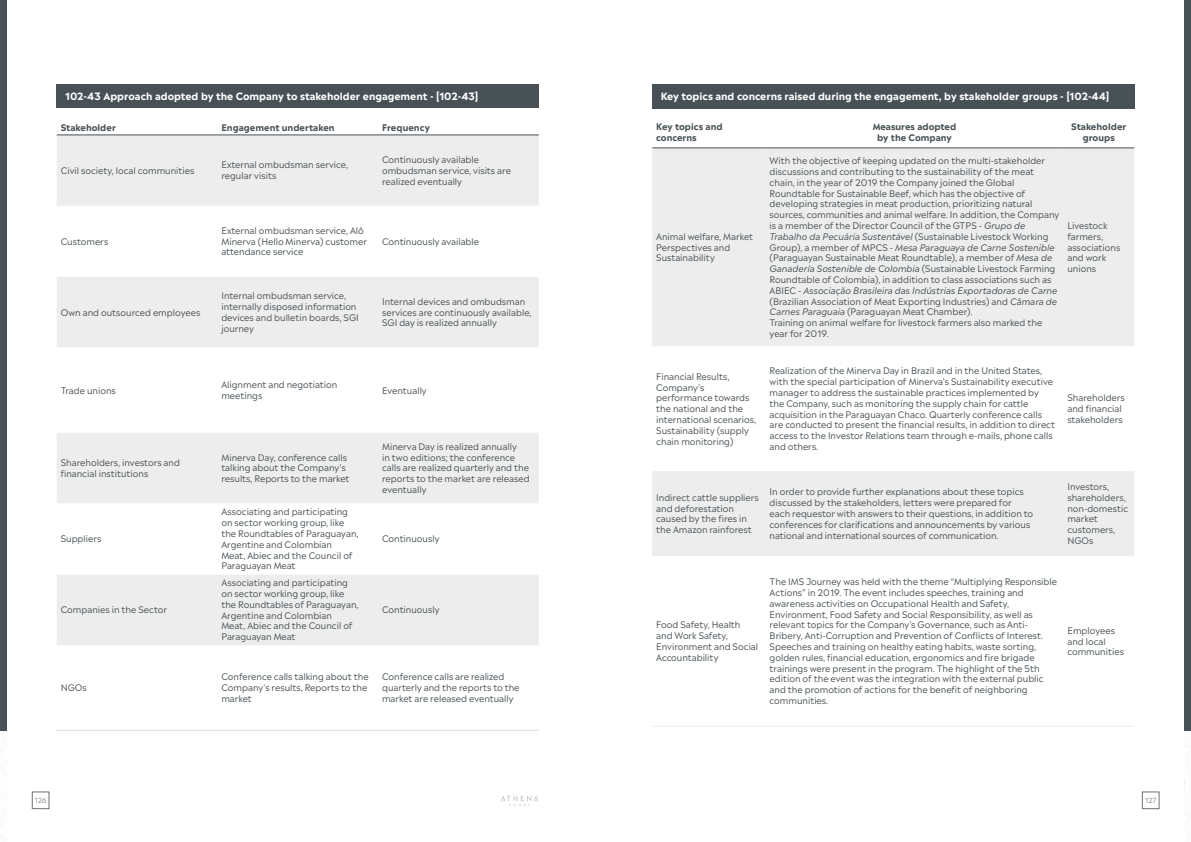
<style>
.page{position:relative;width:1191px;height:842px;background:#fff}
.page>*{position:absolute;margin:0;border:0;box-sizing:border-box;transform-origin:0 0}
.t1{font:700 10px "Madera";color:#fff}
.t2{font:9px/10.8px "Madera";color:#485156}
.t3{font:700 9px/10.8px "Madera";color:#485156;text-align:center}
.t4{font:300 7px "Madera";letter-spacing:-.02em;color:#706f6f}
.s1{font-style:italic}
</style>
<div class="page">
<div style="left:0;top:0;width:7px;height:731px;background:#485156"></div>
<div style="left:1183px;top:0;width:8px;height:731px;background:#485156"></div>
<svg style="left:1183px;top:719px;width:2px;height:65px"></svg>
<div style="left:32px;top:792px;width:17px;height:17px;border:1px solid #706f6f"></div>
<div style="left:1142px;top:792px;width:17px;height:17px;border:1px solid #706f6f"></div>
<svg style="left:501px;top:795px;width:37px;height:11px"></svg>
<div style="left:57px;top:84px;width:482px;height:24px;background:#485156"></div>
<div style="left:652px;top:84px;width:482px;height:24px;background:#485156"></div>
<div style="left:57px;top:135px;width:482px;height:510px;background:#ededed"></div>
<svg style="left:57px;top:206px;width:482px;height:368px"></svg>
<hr style="left:57px;top:134px;width:160px;height:1px;background:#485156">
<hr style="left:217px;top:134px;width:161px;height:1px;background:#485156">
<hr style="left:378px;top:134px;width:161px;height:1px;background:#485156">
<hr style="left:57px;top:730px;width:160px;height:1px;background:#dadada">
<hr style="left:217px;top:730px;width:161px;height:1px;background:#dadada">
<hr style="left:378px;top:730px;width:161px;height:1px;background:#dadada">
<div style="left:652px;top:148px;width:482px;height:198px;background:#ededed"></div>
<div style="left:652px;top:471px;width:482px;height:85px;background:#ededed"></div>
<hr style="left:652px;top:147px;width:113px;height:1px;background:#485156">
<hr style="left:765px;top:147px;width:298px;height:1px;background:#485156">
<hr style="left:1063px;top:147px;width:71px;height:1px;background:#485156">
<hr style="left:652px;top:726px;width:113px;height:1px;background:#ededed">
<hr style="left:765px;top:726px;width:298px;height:1px;background:#ededed">
<hr style="left:1063px;top:726px;width:71px;height:1px;background:#ededed">
<p class="t1" style="left:65px;top:87px;width:414px">102-43 Approach adopted by the Company to stakeholder engagement - [102-43]</p>
<p class="t1" style="left:660px;top:87px;width:450px">Key topics and concerns raised during the engagement, by stakeholder groups - [102-44]</p>
<p class="t3" style="left:61px;top:121px;width:57px">Stakeholder</p>
<p class="t3" style="left:221px;top:121px;width:115px">Engagement undertaken</p>
<p class="t3" style="left:382px;top:121px;width:49px">Frequency</p>
<p class="t2" style="left:61px;top:164px;width:135px">Civil society, local communities</p>
<p class="t2" style="left:221px;top:158px;width:128px">External ombudsman service, regular visits</p>
<p class="t2" style="left:382px;top:153px;width:130px">Continuously available ombudsman service, visits are realized eventually</p>
<p class="t3" style="left:656px;top:120px;width:68px;text-align:left">Key topics and concerns</p>
<p class="t3" style="left:872px;top:120px;width:85px">Measures adopted by the Company</p>
<p class="t3" style="left:1071px;top:120px;width:57px">Stakeholder groups</p>
<p class="t2" style="left:769px;top:154px;width:291px">With the objective of keeping updated on the multi-stakeholder discussions and contributing to the sustainability of the meat chain, in the year of 2019 the Company joined the Global Roundtable for Sustainable Beef, which has the objective of developing strategies in meat production, prioritizing natural sources, communities and animal welfare. In addition, the Company is a member of the Director Council of the GTPS - <span class="s1">Grupo de Trabalho da Pecuária Sustentável</span> (Sustainable Livestock Working Group), a member of MPCS - <span class="s1">Mesa Paraguaya de Carne Sostenible </span>(Paraguayan Sustainable Meat Roundtable), a member of <span class="s1">Mesa de Ganadería Sostenible de Colombia</span> (Sustainable Livestock Farming Roundtable of Colombia), in addition to class associations such as ABIEC - <span class="s1">Associação Brasileira das Indústrias Exportadoras de Carne </span>(Brazilian Association of Meat Exporting Industries) and <span class="s1">Câmara de Carnes Paraguaia</span> (Paraguayan Meat Chamber).<br>Training on animal welfare for livestock farmers also marked the year for 2019.</p>
<p class="t2" style="left:1067px;top:219px;width:54px">Livestock farmers, associations and work unions</p>
<p class="t2" style="left:61px;top:235px;width:49px">Customers</p>
<p class="t2" style="left:221px;top:224px;width:147px">External ombudsman service, Alô<br>Minerva (Hello Minerva) customer attendance service</p>
<p class="t2" style="left:382px;top:235px;width:99px">Continuously available</p>
<p class="t2" style="left:656px;top:230px;width:98px">Animal welfare, Market<br>Perspectives and<br>Sustainability</p>
<p class="t2" style="left:221px;top:289px;width:139px">Internal ombudsman service, internally disposed information devices and bulletin boards, SGI journey</p>
<p class="t2" style="left:382px;top:295px;width:151px">Internal devices and ombudsman services are continuously available,<br>SGI day is realized annually</p>
<p class="t2" style="left:61px;top:306px;width:141px">Own and outsourced employees</p>
<p class="t2" style="left:61px;top:384px;width:57px">Trade unions</p>
<p class="t2" style="left:221px;top:378px;width:117px">Alignment and negotiation meetings</p>
<p class="t2" style="left:382px;top:384px;width:46px">Eventually</p>
<p class="t2" style="left:61px;top:456px;width:121px">Shareholders, investors and financial institutions</p>
<p class="t2" style="left:221px;top:451px;width:130px">Minerva Day, conference calls talking about the Company's results, Reports to the market</p>
<p class="t2" style="left:382px;top:440px;width:149px">Minerva Day is realized annually<br>in two editions; the conference calls are realized quarterly and the reports to the market are released eventually</p>
<p class="t2" style="left:61px;top:532px;width:42px">Suppliers</p>
<p class="t2" style="left:61px;top:603px;width:108px">Companies in the Sector</p>
<p class="t2" style="left:221px;top:505px;width:139px">Associating and participating on sector working group, like the Roundtables of Paraguayan,<br>Argentine and Colombian<br>Meat, Abiec and the Council of<br>Paraguayan Meat</p>
<p class="t2" style="left:221px;top:576px;width:139px">Associating and participating on sector working group, like the Roundtables of Paraguayan,<br>Argentine and Colombian<br>Meat, Abiec and the Council of<br>Paraguayan Meat</p>
<p class="t2" style="left:382px;top:532px;width:59px">Continuously</p>
<p class="t2" style="left:382px;top:603px;width:59px">Continuously</p>
<p class="t2" style="left:61px;top:681px;width:28px">NGOs</p>
<p class="t2" style="left:221px;top:670px;width:149px">Conference calls talking about the<br>Company's results, Reports to the market</p>
<p class="t2" style="left:382px;top:670px;width:139px">Conference calls are realized quarterly and the reports to the market are released eventually</p>
<p class="t2" style="left:656px;top:370px;width:101px">Financial Results,<br>Company’s performance towards the national and the international scenarios,<br>Sustainability (supply chain monitoring)</p>
<p class="t2" style="left:769px;top:364px;width:287px">Realization of the Minerva Day in Brazil and in the United States, with the special participation of Minerva’s Sustainability executive manager to address the sustainable practices implemented by the Company, such as monitoring the supply chain for cattle acquisition in the Paraguayan Chaco. Quarterly conference calls are conducted to present the financial results, in addition to direct access to the Investor Relations team through e-mails, phone calls and others.</p>
<p class="t2" style="left:1067px;top:391px;width:59px">Shareholders and financial stakeholders</p>
<p class="t2" style="left:656px;top:491px;width:104px">Indirect cattle suppliers and deforestation caused by the fires in the Amazon rainforest</p>
<p class="t2" style="left:769px;top:485px;width:265px">In order to provide further explanations about these topics discussed by the stakeholders, letters were prepared for each requestor with answers to their questions, in addition to conferences for clarifications and announcements by various national and international sources of communication.</p>
<p class="t2" style="left:1067px;top:480px;width:62px">Investors, shareholders, non-domestic market customers,<br>NGOs</p>
<p class="t2" style="left:656px;top:618px;width:104px">Food Safety, Health and Work Safety,<br>Environment and Social<br>Accountability</p>
<p class="t2" style="left:769px;top:575px;width:289px">The IMS Journey was held with the theme “Multiplying Responsible Actions” in 2019. The event includes speeches, training and awareness activities on Occupational Health and Safety, Environment, Food Safety and Social Responsibility, as well as relevant topics for the Company’s Governance, such as Anti-Bribery, Anti-Corruption and Prevention of Conflicts of Interest.<br>Speeches and training on healthy eating habits, waste sorting, golden rules, financial education, ergonomics and fire brigade trainings were present in the program. The highlight of the 5th edition of the event was the integration with the external public and the promotion of actions for the benefit of neighboring communities.</p>
<p class="t2" style="left:1067px;top:624px;width:58px">Employees and local communities</p>
<p class="t4" style="left:35px;top:795px;width:13px">126</p>
<p class="t4" style="left:1145px;top:795px;width:13px">127</p>
</div>
